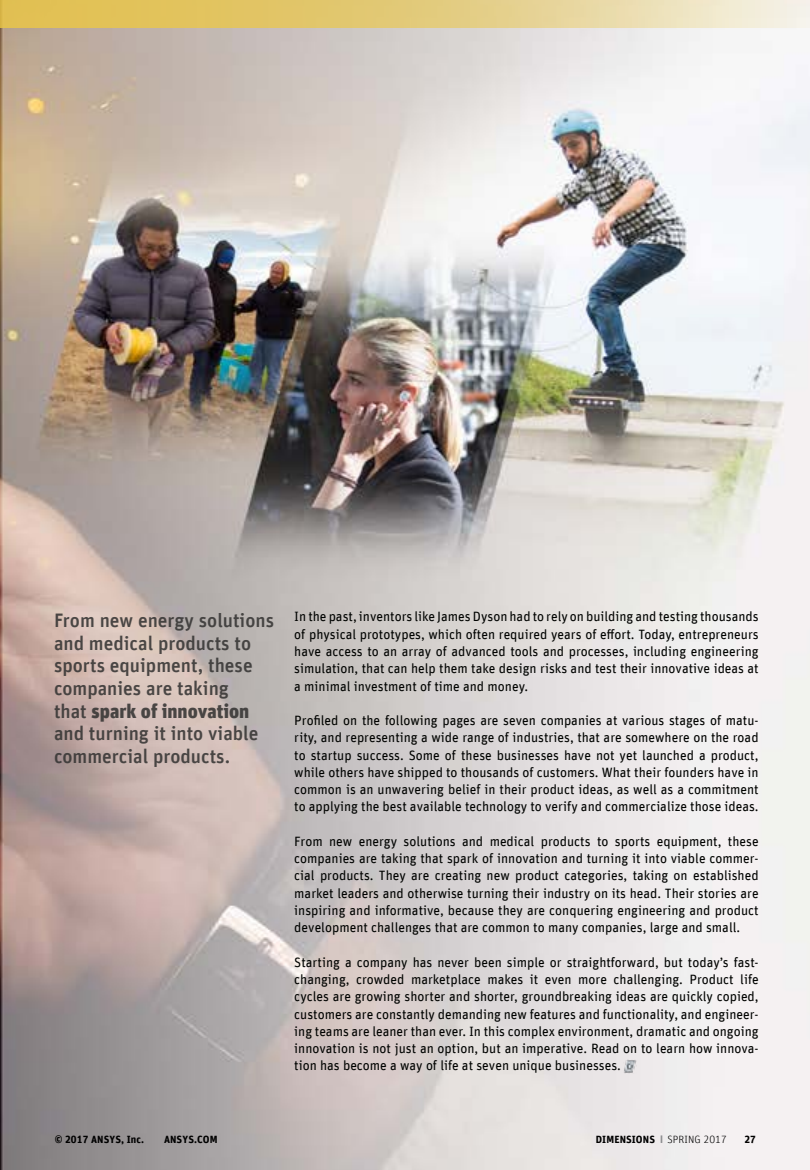
<style>
.page{position:relative;width:810px;height:1170px;background:#fff}
.page>*{position:absolute;margin:0;border:0;box-sizing:border-box;transform-origin:0 0}
.t1{font:500 19.5px/22.5px "Unit Offc Pro";color:#353433}
.t2{font:13.5px/17.2px "Unit Offc Pro";color:#000200;text-align:justify}
.t3{font:700 10.5px "Unit Offc Pro";letter-spacing:.01em;color:#000}
.s1{font-weight:900}
.s2{font-family:"Arial";color:#8a8c8e}
.s3{font-weight:300}
</style>
<div class="page">
<img style="left:0;top:28px;width:810px;height:1141px">
<svg style="left:0;top:0;width:810px;height:28px;background:#e6cf86"></svg>
<img style="left:623px;top:1059px;width:14px;height:14px">
<h1 class="t1" style="left:54px;top:608px;width:222px">From new energy solutions and medical products to sports equipment, these companies are taking<br>that <span class="s1">spark of innovation </span>and turning it into viable commercial products.</h1>
<p class="t2" style="left:294px;top:607px;width:466px">In the past, inventors like James Dyson had to rely on building and testing thousands of physical prototypes, which often required years of effort. Today, entrepreneurs have access to an array of advanced tools and processes, including engineering simulation, that can help them take design risks and test their innovative ideas at a minimal investment of time and money.</p>
<p class="t2" style="left:294px;top:711px;width:466px">Profiled on the following pages are seven companies at various stages of matu&shy;rity, and representing a wide range of industries, that are somewhere on the road to startup success. Some of these businesses have not yet launched a product, while others have shipped to thousands of customers. What their founders have in common is an unwavering belief in their product ideas, as well as a commitment to applying the best available technology to verify and commercialize those ideas.</p>
<p class="t2" style="left:294px;top:831px;width:466px">From new energy solutions and medical products to sports equipment, these companies are taking that spark of innovation and turning it into viable commer&shy;cial products. They are creating new product categories, taking on established market leaders and otherwise turning their industry on its head. Their stories are inspiring and informative, because they are conquering engineering and product development challenges that are common to many companies, large and small.</p>
<p class="t2" style="left:294px;top:952px;width:466px">Starting a company has never been simple or straightforward, but today’s fast&shy;changing, crowded marketplace makes it even more challenging. Product life cycles are growing shorter and shorter, groundbreaking ideas are quickly copied, customers are constantly demanding new features and functionality, and engineer&shy;ing teams are leaner than ever. In this complex environment, dramatic and ongoing innovation is not just an option, but an imperative. Read on to learn how innova&shy;tion has become a way of life at seven unique businesses.</p>
<p class="t3" style="left:55px;top:1131px;width:91px">© 2017 ANSYS, Inc.</p>
<p class="t3" style="left:164px;top:1131px;width:55px">ANSYS.COM</p>
<p class="t3" style="left:596px;top:1131px;width:132px">DIMENSIONS <span class="s2">I</span> <span class="s3">SPRING 2017</span></p>
<p class="t3" style="left:744px;top:1131px;width:13px">27</p>
</div>
